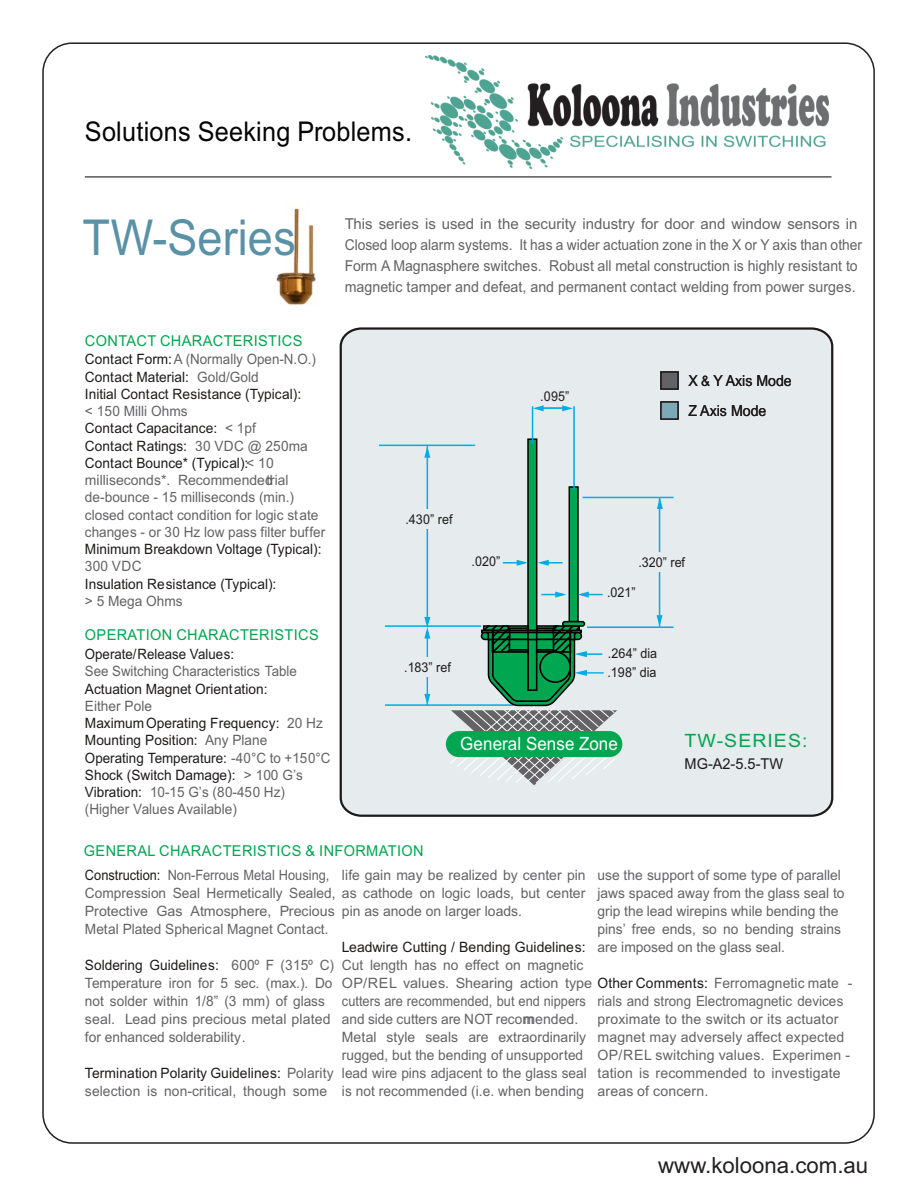
<style>
.page{position:relative;width:918px;height:1188px;background:#fff}
.page>*{position:absolute;margin:0;border:0;box-sizing:border-box;transform-origin:0 0}
.t1{font:49.5px "Arial";color:#5991a6;scale:.91 1}
.t2{font:27.15px "Arial";letter-spacing:.01em;color:#050505;scale:.93 1}
.t3{font:22.2px "Arial";color:#231f20}
.t4{font:18.3px "Arial";letter-spacing:.005em;color:#fff;scale:.93 1}
.t5{font:18.3px "Arial";letter-spacing:.055em;color:#00a650;scale:1.06 1}
.t6{font:15.3px "Arial";color:#1f1a1a;scale:.93 1}
.t7{font:15px/21px "Arial";color:#636366}
.t8{font:15px "Arial";letter-spacing:.025em;color:#00a650}
.t9{font:15px "Arial";color:#1f1a1a}
.t10{font:14.25px/18px "Arial";color:#636366}
.t11{font:14.25px/17.2px "Arial";color:#636366;scale:.96 1}
.t12{font:14.25px/17.1px "Arial";color:#1f1a1a;scale:.96 1}
.t13{font:14.25px/18px "Arial";color:#636366;scale:.94 1}
.t14{font:14.25px/18px "Arial";color:#636366;scale:.9 1}
.t15{font:14.25px "Arial";color:#1f1a1a}
.t16{font:14.25px "Arial";color:#636366;scale:.93 1}
.t17{font:14.25px "Arial";color:#1f1a1a;scale:.93 1}
.t18{font:13.5px "Arial";color:#1f1a1a;scale:.93 1}
.s1{color:#636366}
.s2{color:#1f1a1a}
.s3{font-size:14.4px}
</style>
<div class="page">
<img style="left:425px;top:56px;width:404px;height:112px">
<div style="left:339px;top:327px;width:495px;height:490px;background:#e6ecee"></div>
<img style="left:276px;top:208px;width:40px;height:97px">
<hr style="left:385px;top:704px;width:129px;height:2px;background:#00abe6">
<div style="left:446px;top:731px;width:176px;height:26px;background:#00a650;border-radius:13px"></div>
<hr style="left:85px;top:176px;width:747px;height:1px;background:#1f1a1a">
<hr style="left:427px;top:637px;width:1px;height:68px;background:#00abe6">
<svg style="left:424px;top:694px;width:6px;height:11px"></svg>
<hr style="left:427px;top:445px;width:1px;height:173px;background:#00abe6">
<svg style="left:424px;top:617px;width:6px;height:22px"></svg>
<svg style="left:424px;top:446px;width:6px;height:12px"></svg>
<svg style="left:657px;top:498px;width:6px;height:11px"></svg>
<hr style="left:385px;top:625px;width:96px;height:2px;background:#00abe6">
<hr style="left:379px;top:445px;width:96px;height:1px;background:#00abe6">
<hr style="left:587px;top:626px;width:87px;height:2px;background:#00abe6">
<hr style="left:583px;top:497px;width:91px;height:1px;background:#00abe6">
<svg style="left:449px;top:438px;width:168px;height:347px;background:#a1ccbb"></svg>
<svg style="left:533px;top:405px;width:11px;height:6px"></svg>
<svg style="left:562px;top:405px;width:11px;height:6px"></svg>
<hr style="left:540px;top:407px;width:26px;height:2px;background:#00abe6">
<hr style="left:659px;top:498px;width:1px;height:129px;background:#00abe6">
<hr style="left:573px;top:406px;width:2px;height:84px;background:#00abe6">
<hr style="left:532px;top:406px;width:1px;height:38px;background:#00abe6">
<svg style="left:657px;top:615px;width:6px;height:11px"></svg>
<div style="left:401px;top:509px;width:53px;height:20px;background:#e6ecee"></div>
<div style="left:633px;top:553px;width:53px;height:19px;background:#e6ecee"></div>
<div style="left:660px;top:371px;width:19px;height:19px;background:#636366;border:2px solid #1f1a1a"></div>
<div style="left:660px;top:401px;width:19px;height:19px;background:#7da8b8;border:2px solid #1f1a1a"></div>
<div style="left:400px;top:657px;width:53px;height:20px;background:#e6ecee"></div>
<h2 class="t2" style="left:85px;top:121px;width:353px">Solutions Seeking Problems.</h2>
<h1 class="t1" style="left:82px;top:219px;width:236px">TW-Series</h1>
<p class="t7" style="left:345px;top:215px;width:519px">This series is used in the security industry for door and window sensors in Closed loop alarm systems. It has a wider actuation zone in the X or Y axis than other Form A Magnasphere switches. Robust all metal construction is highly resistant to magnetic tamper and defeat, and permanent contact welding from power surges.</p>
<p class="t8" style="left:85px;top:335px;width:219px">CONTACT CHARACTERISTICS</p>
<p class="t12" style="left:85px;top:352px;width:242px">Contact Form: <span class="s1">A (Normally Open-N.O.)<br></span>Contact Material: <span class="s1">Gold/Gold<br></span>Initial Contact Resistance (Typical):</p>
<p class="t11" style="left:85px;top:404px;width:252px">&lt; 150 Milli Ohms<br><span class="s2">Contact Capacitance:</span> &lt; 1pf<br><span class="s2">Contact Ratings:</span> 30 VDC @ 250ma<br><span class="s2">Contact Bounce* (Typical):</span> &lt; 10 milliseconds*. Recommended trial de-bounce - 15 milliseconds (min.) closed contact condition for logic state changes - or 30 Hz low pass filter buffer</p>
<p class="t12" style="left:85px;top:542px;width:248px">Minimum Breakdown Voltage (Typical):</p>
<p class="t11" style="left:85px;top:559px;width:60px">300 VDC</p>
<p class="t12" style="left:85px;top:576px;width:201px">Insulation Resistance (Typical):</p>
<p class="t11" style="left:85px;top:594px;width:103px">&gt; 5 Mega Ohms</p>
<p class="t8" style="left:85px;top:629px;width:235px">OPERATION CHARACTERISTICS</p>
<p class="t17" style="left:85px;top:649px;width:162px">Operate/Release Values:</p>
<p class="t16" style="left:85px;top:666px;width:229px">See Switching Characteristics Table</p>
<p class="t12" style="left:85px;top:681px;width:192px">Actuation Magnet Orientation:</p>
<p class="t12" style="left:85px;top:699px;width:257px"><span class="s1">Either Pole<br></span>Maximum Operating Frequency: <span class="s1">20 Hz<br></span>Mounting Position: <span class="s1">Any Plane<br></span>Operating Temperature: <span class="s1">-40°C to +150°C<br></span>Shock (Switch Damage): <span class="s1">&gt; 100 G’s<br></span>Vibration: <span class="s1">10-15 G’s (80-450 Hz) (Higher Values Available)</span></p>
<p class="t18" style="left:540px;top:391px;width:33px">.095”</p>
<p class="t6" style="left:689px;top:375px;width:113px">X <span class="s3">&amp;</span> Y Axis Mode</p>
<p class="t6" style="left:689px;top:405px;width:85px">Z Axis Mode</p>
<p class="t18" style="left:405px;top:514px;width:52px">.430” ref</p>
<p class="t18" style="left:472px;top:556px;width:32px">.020”</p>
<p class="t18" style="left:404px;top:662px;width:52px">.183” ref</p>
<p class="t18" style="left:638px;top:558px;width:52px">.320” ref</p>
<p class="t18" style="left:607px;top:588px;width:32px">.021”</p>
<p class="t18" style="left:608px;top:648px;width:54px">.264” dia</p>
<p class="t18" style="left:607px;top:668px;width:54px">.198” dia</p>
<p class="t4" style="left:460px;top:737px;width:171px">General Sense Zone</p>
<p class="t5" style="left:685px;top:733px;width:117px">TW-SERIES:</p>
<p class="t9" style="left:685px;top:758px;width:100px">MG-A2-5.5-TW</p>
<p class="t8" style="left:84px;top:845px;width:341px">GENERAL CHARACTERISTICS &amp; INFORMATION</p>
<p class="t10" style="left:342px;top:867px;width:245px">life gain may be realized by center pin</p>
<p class="t10" style="left:342px;top:903px;width:182px">pin as anode on larger loads.</p>
<p class="t15" style="left:342px;top:941px;width:245px">Leadwire Cutting / Bending Guidelines:</p>
<p class="t10" style="left:342px;top:957px;width:512px">Cut length has no effect on magnetic<br>OP/REL values. Shearing action type <span class="s2">Other Comments:</span> Ferromagnetic mate - cutters are recommended, but end nippers<br>and side cutters are NOT recomended.<br>Metal style seals are extraordinarily<br>rugged, but the bending of unsupported<br>lead wire pins adjacent to the glass seal<br>is not recommended (i.e. when bending</p>
<p class="t14" style="left:85px;top:867px;width:558px"><span class="s2">Construction:</span> Non-Ferrous Metal Housing,<br>Compression Seal Hermetically Sealed, as cathode on logic loads, but center Protective Gas Atmosphere, Precious<br>Metal Plated Spherical Magnet Contact.</p>
<p class="t11" style="left:85px;top:957px;width:261px;line-height:18px"><span class="s2">Soldering Guidelines:</span> 600º F (315º C)<br>Temperature iron for 5 sec. (max.). Do not solder within 1/8” (3 mm) of glass seal. Lead pins precious metal plated for enhanced solderability.</p>
<p class="t10" style="left:85px;top:1065px;width:250px"><span class="s2">Termination Polarity Guidelines:</span> Polarity selection is non-critical, though some</p>
<p class="t10" style="left:597px;top:867px;width:249px">use the support of some type of parallel jaws spaced away from the glass seal to grip the lead wirepins while bending the pins’ free ends, so no bending strains are imposed on the glass seal.</p>
<p class="t13" style="left:597px;top:993px;width:270px">rials and strong Electromagnetic devices proximate to the switch or its actuator magnet may adversely affect expected OP/REL switching values. Experimen - tation is recommended to investigate areas of concern.</p>
<h3 class="t3" style="left:658px;top:1157px;width:212px">www.koloona.com.au</h3>
</div>
